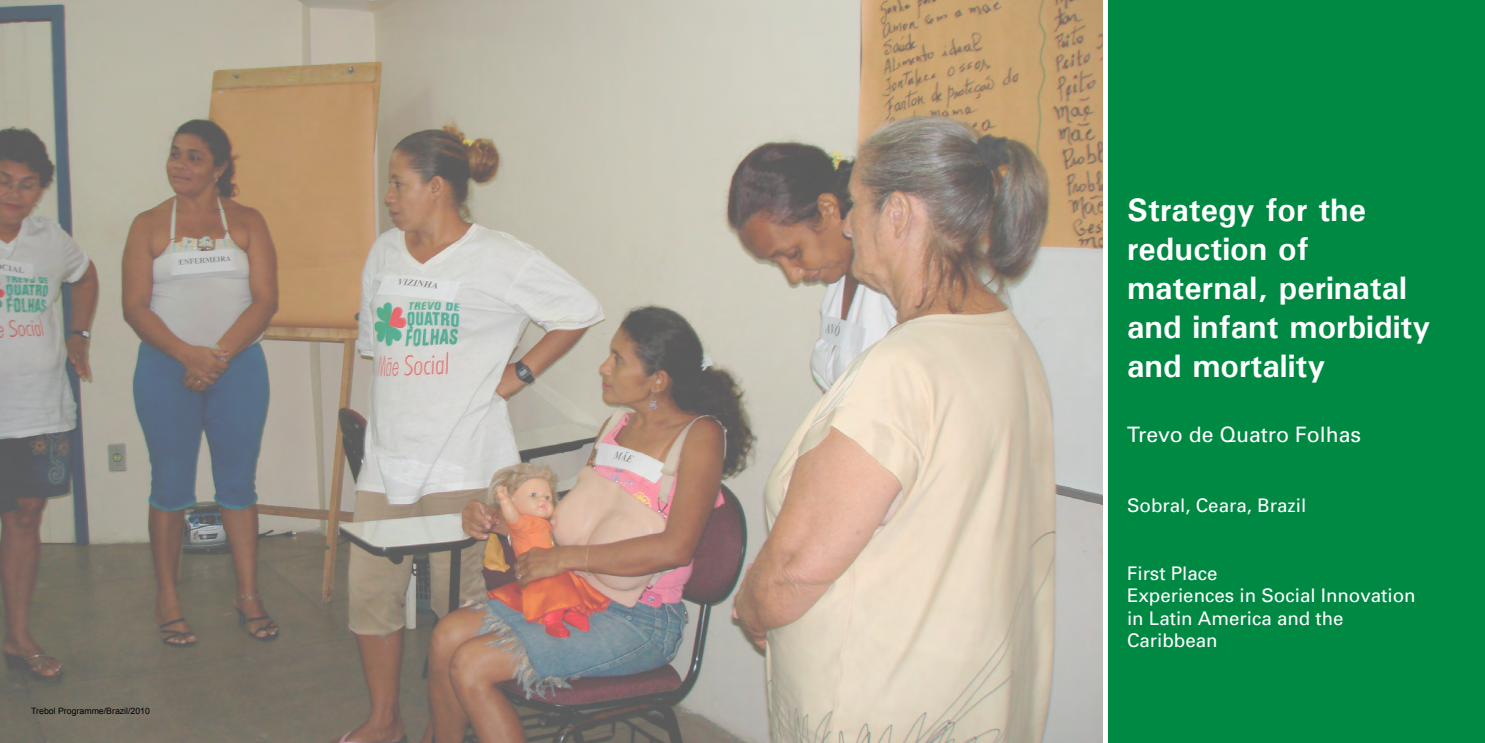
<style>
.page{position:relative;width:1485px;height:743px;background:#fff}
.page>*{position:absolute;margin:0;border:0;box-sizing:border-box;transform-origin:0 0}
.t1{font:700 32.5px/39px "Univers";color:#fff}
.t2{font:21.25px "Univers";color:#fff}
.t3{font:18.75px/22.5px "Univers";color:#fff}
.t4{font:8.75px "Arial";color:#000}
</style>
<div class="page">
<div style="left:1109px;top:0;width:376px;height:742px;background:#008943"></div>
<img style="left:0;top:0;width:1103px;height:742px">
<p class="t4" style="left:31px;top:705px;width:120px">Trebol Programme/Brazil/2010</p>
<h1 class="t1" style="left:1127px;top:189px;width:305px">Strategy for the reduction of maternal, perinatal and infant morbidity and mortality</h1>
<p class="t2" style="left:1127px;top:421px;width:236px">Trevo de Quatro Folhas</p>
<p class="t3" style="left:1127px;top:494px;width:181px">Sobral, Ceara, Brazil</p>
<p class="t3" style="left:1127px;top:562px;width:290px">First Place<br>Experiences in Social Innovation in Latin America and the<br>Caribbean</p>
</div>
